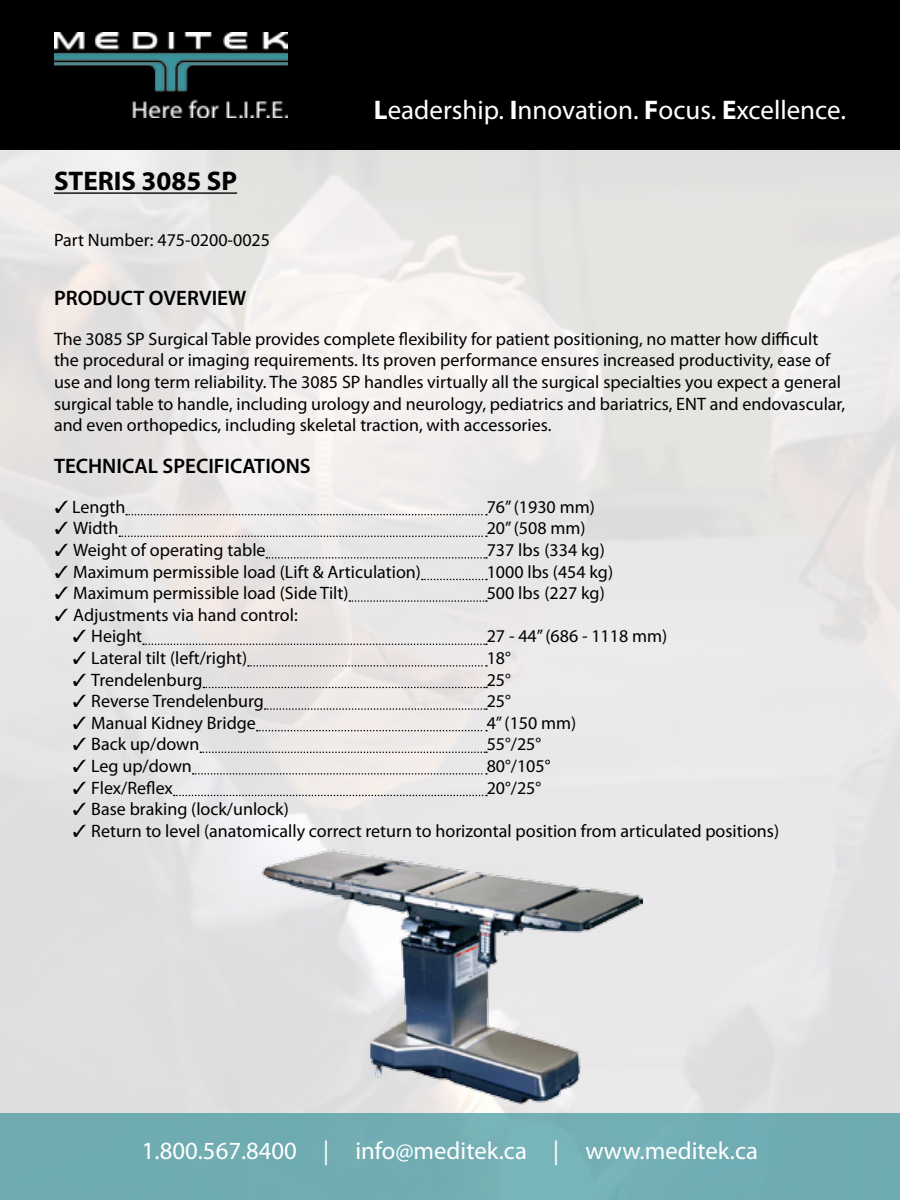
<style>
.page{position:relative;width:900px;height:1200px;background:#fff}
.page>*{position:absolute;margin:0;border:0;box-sizing:border-box;transform-origin:0 0}
.t1{font:27px "Myriad Pro";color:#fff}
.t2{font:700 27px "Myriad Pro";color:#000}
.t3{font:24.75px "Myriad Pro";color:#fff}
.t4{font:600 21px "Myriad Pro";color:#000}
.t5{font:18px/21.6px "Myriad Pro";color:#000}
.s1{font-weight:700}
</style>
<div class="page">
<img style="left:0;top:150px;width:900px;height:963px">
<div style="left:0;top:1113px;width:900px;height:87px;background:#70acb1"></div>
<div style="left:0;top:0;width:900px;height:150px;background:#000"></div>
<img style="left:54px;top:33px;width:233px;height:84px">
<hr style="left:54px;top:192px;width:183px;height:2px;background:#000">
<svg style="left:126px;top:514px;width:361px;height:1px"></svg>
<svg style="left:119px;top:536px;width:368px;height:1px"></svg>
<svg style="left:266px;top:557px;width:221px;height:2px"></svg>
<svg style="left:422px;top:579px;width:65px;height:1px"></svg>
<svg style="left:349px;top:600px;width:138px;height:2px"></svg>
<svg style="left:143px;top:644px;width:344px;height:1px"></svg>
<svg style="left:248px;top:665px;width:239px;height:2px"></svg>
<svg style="left:203px;top:687px;width:284px;height:1px"></svg>
<svg style="left:265px;top:708px;width:222px;height:2px"></svg>
<svg style="left:257px;top:730px;width:230px;height:1px"></svg>
<svg style="left:200px;top:752px;width:287px;height:1px"></svg>
<svg style="left:193px;top:773px;width:294px;height:2px"></svg>
<svg style="left:174px;top:795px;width:313px;height:1px"></svg>
<img style="left:256px;top:845px;width:387px;height:262px">
<h1 class="t2" style="left:54px;top:164px;width:185px">STERIS 3085 SP</h1>
<p class="t5" style="left:54px;top:229px;width:218px">Part Number: 475-0200-0025</p>
<h1 class="t1" style="left:374px;top:93px;width:474px"><span class="s1">L</span>eadership. <span class="s1">I</span>nnovation. <span class="s1">F</span>ocus. <span class="s1">E</span>xcellence.</h1>
<p class="t4" style="left:54px;top:285px;width:194px">PRODUCT OVERVIEW</p>
<p class="t5" style="left:54px;top:328px;width:793px">The 3085 SP Surgical Table provides complete flexibility for patient positioning, no matter how difficult the procedural or imaging requirements. Its proven performance ensures increased productivity, ease of use and long term reliability. The 3085 SP handles virtually all the surgical specialties you expect a general surgical table to handle, including urology and neurology, pediatrics and bariatrics, ENT and endovascular, and even orthopedics, including skeletal traction, with accessories.</p>
<p class="t4" style="left:54px;top:453px;width:258px">TECHNICAL SPECIFICATIONS</p>
<p class="t5" style="left:55px;top:496px;width:72px">✓ Length</p>
<p class="t5" style="left:55px;top:517px;width:65px">✓ Width</p>
<p class="t5" style="left:55px;top:539px;width:212px">✓ Weight of operating table</p>
<p class="t5" style="left:55px;top:561px;width:368px">✓ Maximum permissible load (Lift &amp; Articulation)</p>
<p class="t5" style="left:55px;top:582px;width:295px">✓ Maximum permissible load (Side Tilt)</p>
<p class="t5" style="left:55px;top:604px;width:245px">✓ Adjustments via hand control:</p>
<p class="t5" style="left:73px;top:625px;width:71px">✓ Height</p>
<p class="t5" style="left:487px;top:496px;width:128px">76” (1930 mm)<br>20” (508 mm)<br>737 lbs (334 kg)<br>1000 lbs (454 kg)<br>500 lbs (227 kg)</p>
<p class="t5" style="left:487px;top:625px;width:182px">27 - 44” (686 - 1118 mm)</p>
<p class="t5" style="left:73px;top:647px;width:176px">✓ Lateral tilt (left/right)</p>
<p class="t5" style="left:487px;top:647px;width:26px">18°</p>
<p class="t5" style="left:73px;top:669px;width:131px">✓ Trendelenburg</p>
<p class="t5" style="left:487px;top:669px;width:26px">25°</p>
<p class="t5" style="left:73px;top:690px;width:193px">✓ Reverse Trendelenburg</p>
<p class="t5" style="left:487px;top:690px;width:26px">25°</p>
<p class="t5" style="left:73px;top:712px;width:185px">✓ Manual Kidney Bridge</p>
<p class="t5" style="left:487px;top:712px;width:91px">4” (150 mm)</p>
<p class="t5" style="left:73px;top:733px;width:128px">✓ Back up/down</p>
<p class="t5" style="left:487px;top:733px;width:56px">55°/25°</p>
<p class="t5" style="left:73px;top:755px;width:121px">✓ Leg up/down</p>
<p class="t5" style="left:487px;top:755px;width:65px">80°/105°</p>
<p class="t5" style="left:73px;top:777px;width:102px">✓ Flex/Reflex</p>
<p class="t5" style="left:487px;top:777px;width:56px">20°/25°</p>
<p class="t5" style="left:73px;top:798px;width:218px">✓ Base braking (lock/unlock)</p>
<p class="t5" style="left:73px;top:820px;width:708px">✓ Return to level (anatomically correct return to horizontal position from articulated positions)</p>
<h2 class="t3" style="left:142px;top:1136px;width:618px">1.800.567.8400 | info@meditek.ca | www.meditek.ca</h2>
</div>
